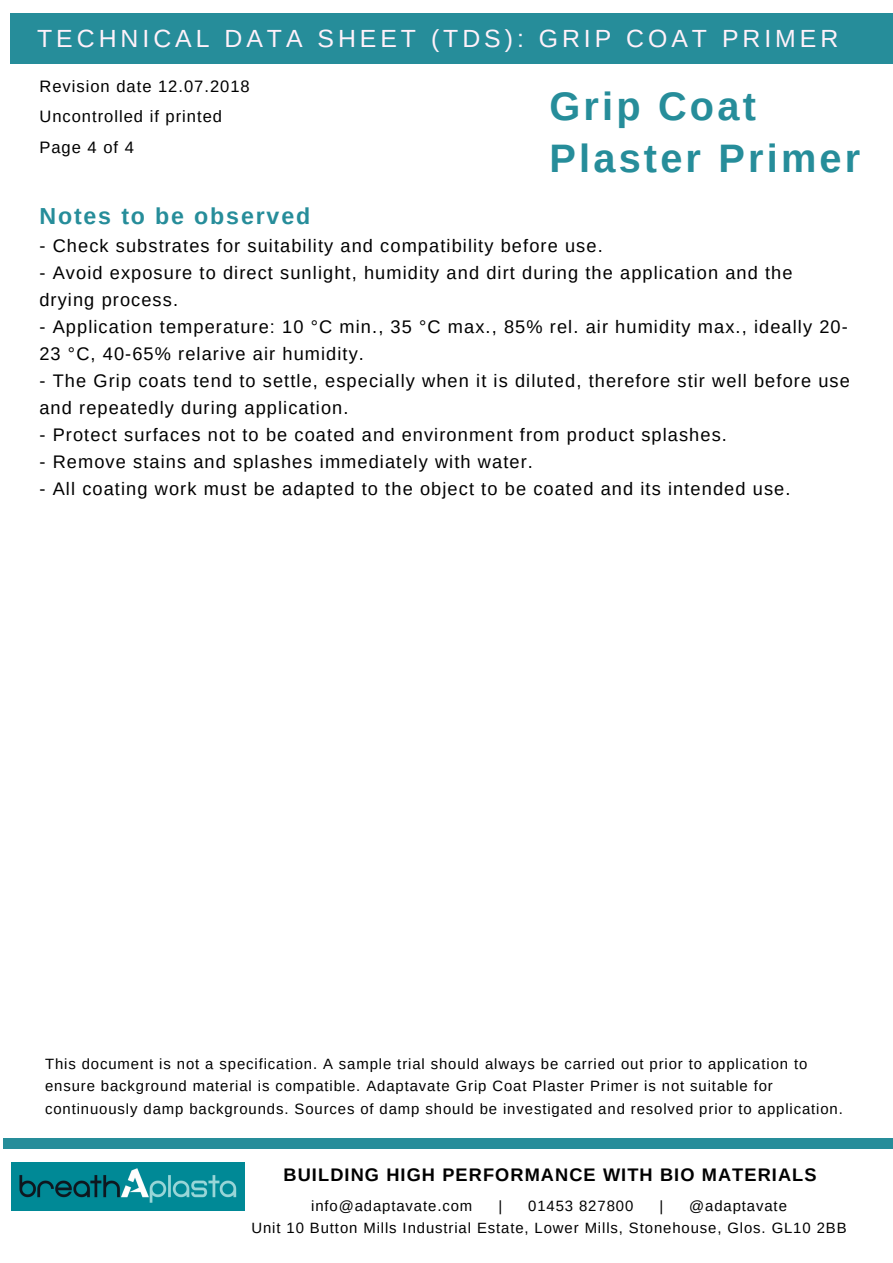
<style>
.page{position:relative;width:893px;height:1263px;background:#fff}
.page>*{position:absolute;margin:0;border:0;box-sizing:border-box;transform-origin:0 0}
.t1{font:700 39.75px/51.8px "Arimo";letter-spacing:.08em;color:#268d9a}
.t2{font:24.9px "Arimo";letter-spacing:.16em;color:#fff1fa}
.t3{font:700 23.25px "Arimo";letter-spacing:.08em;color:#268d9a}
.t4{font:18.15px/27px "Arimo";letter-spacing:.06em;color:#000}
.t5{font:700 18.15px "Arimo";letter-spacing:.06em;color:#000}
.t6{font:16.5px/30.5px "Arimo";letter-spacing:.06em;color:#000}
.t7{font:14.85px/22.5px "Arimo";letter-spacing:.06em;color:#000}
</style>
<div class="page">
<div style="left:10px;top:14px;width:883px;height:50px;background:#268d9a"></div>
<div style="left:3px;top:1138px;width:890px;height:10px;background:#268d9a"></div>
<img style="left:11px;top:1162px;width:233px;height:48px">
<h2 class="t2" style="left:37px;top:24px;width:803px">TECHNICAL DATA SHEET (TDS): GRIP COAT PRIMER</h2>
<p class="t6" style="left:39px;top:71px;width:212px">Revision date 12.07.2018<br>Uncontrolled if printed<br>Page 4 of 4</p>
<h1 class="t1" style="left:549px;top:80px;width:312px">Grip Coat<br>Plaster Primer</h1>
<p class="t3" style="left:39px;top:203px;width:272px">Notes to be observed</p>
<p class="t4" style="left:39px;top:232px;width:565px">- Check substrates for suitability and compatibility before use.</p>
<p class="t4" style="left:39px;top:259px;width:755px">- Avoid exposure to direct sunlight, humidity and dirt during the application and the drying process.</p>
<p class="t4" style="left:39px;top:313px;width:810px">- Application temperature: 10 °C min., 35 °C max., 85% rel. air humidity max., ideally 20-<br>23 °C, 40-65% relarive air humidity.</p>
<p class="t4" style="left:39px;top:367px;width:812px">- The Grip coats tend to settle, especially when it is diluted, therefore stir well before use and repeatedly during application.</p>
<p class="t4" style="left:39px;top:422px;width:689px">- Protect surfaces not to be coated and environment from product splashes.</p>
<p class="t4" style="left:39px;top:449px;width:495px">- Remove stains and splashes immediately with water.</p>
<p class="t4" style="left:39px;top:476px;width:752px">- All coating work must be adapted to the object to be coated and its intended use.</p>
<p class="t7" style="left:45px;top:1052px;width:799px">This document is not a specification. A sample trial should always be carried out prior to application to ensure background material is compatible. Adaptavate Grip Coat Plaster Primer is not suitable for continuously damp backgrounds. Sources of damp should be investigated and resolved prior to application.</p>
<p class="t5" style="left:283px;top:1165px;width:535px">BUILDING HIGH PERFORMANCE WITH BIO MATERIALS</p>
<p class="t7" style="left:311px;top:1194px;width:163px">info@adaptavate.com</p>
<p class="t7" style="left:498px;top:1194px;width:5px">|</p>
<p class="t7" style="left:528px;top:1194px;width:107px">01453 827800</p>
<p class="t7" style="left:659px;top:1194px;width:5px">|</p>
<p class="t7" style="left:689px;top:1194px;width:99px">@adaptavate</p>
<p class="t7" style="left:251px;top:1217px;width:597px">Unit 10 Button Mills Industrial Estate, Lower Mills, Stonehouse, Glos. GL10 2BB</p>
</div>
